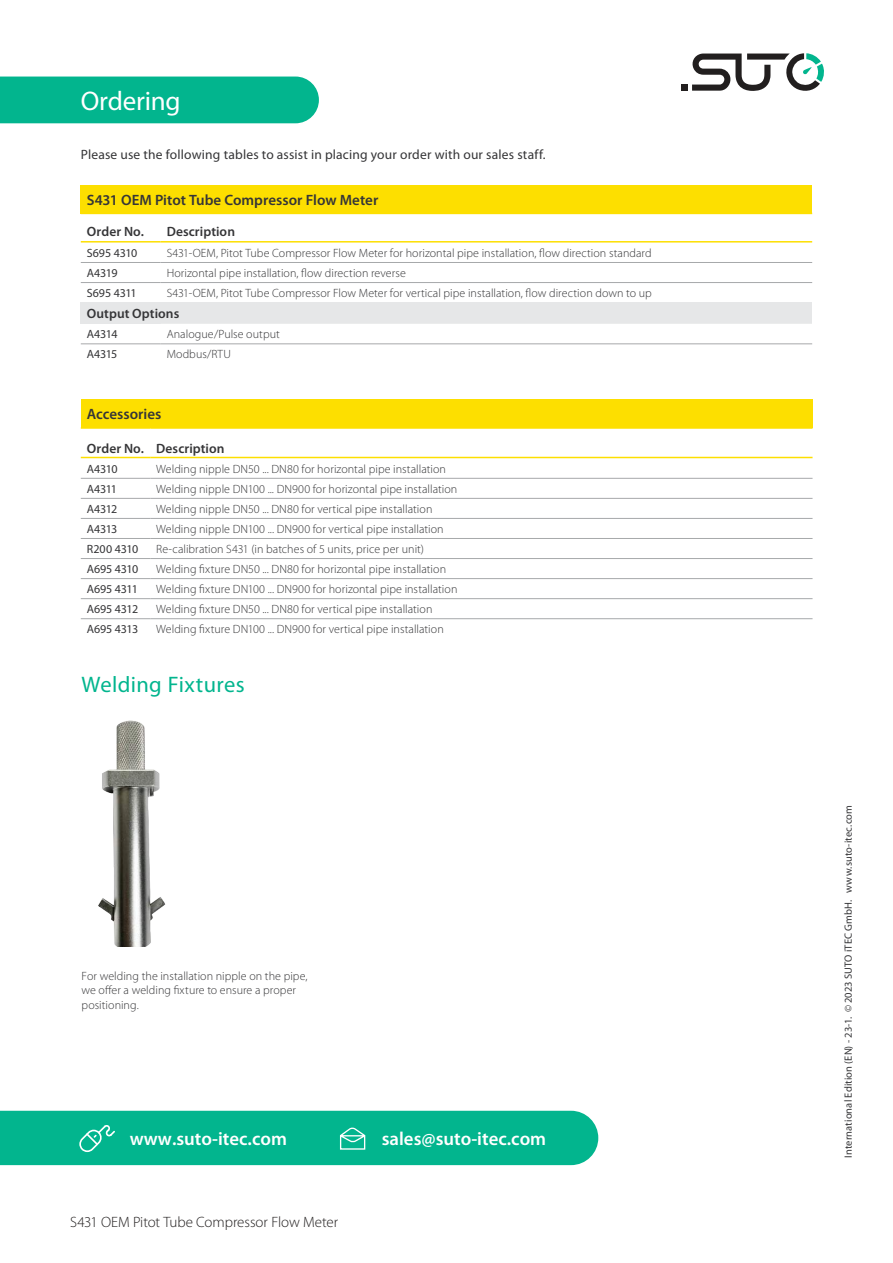
<style>
.page{position:relative;width:893px;height:1263px;background:#fff}
.page>*{position:absolute;margin:0;border:0;box-sizing:border-box;transform-origin:0 0}
.t1{font:27px "Myriad Pro";letter-spacing:-.01em;color:#fff}
.t2{font:22.5px "Myriad Pro";letter-spacing:.015em;color:#02b58e}
.t3{font:600 18.75px "Myriad Pro";color:#fff}
.t4{font:600 15px "Myriad Pro";color:#353537}
.t5{font:300 15px "Myriad Pro";letter-spacing:-.005em;color:#221f1f}
.t6{font:13.5px "Myriad Pro";letter-spacing:.015em;color:#353537}
.t7{font:600 13.5px "Myriad Pro";letter-spacing:.005em;color:#353537}
.t8{font:300 12px/14.4px "Myriad Pro";letter-spacing:.005em;color:#353537}
.t9{font:12px "Myriad Pro";letter-spacing:-.015em;color:#353537}
.t10{font:10.5px "Myriad Pro";letter-spacing:.01em;color:#353537}
</style>
<div class="page">
<div style="left:0;top:77px;width:319px;height:46px;background:#02b58e"></div>
<div style="left:81px;top:185px;width:731px;height:28px;background:#fddf00"></div>
<div style="left:81px;top:303px;width:731px;height:21px;background:#e6e7e8"></div>
<svg style="left:161px;top:343px;width:651px;height:1px"></svg>
<hr style="left:81px;top:213px;width:80px;height:1px;background:#fddf00">
<hr style="left:161px;top:213px;width:651px;height:1px;background:#fddf00">
<hr style="left:81px;top:241px;width:80px;height:2px;background:#fddf00">
<hr style="left:161px;top:241px;width:651px;height:2px;background:#fddf00">
<hr style="left:81px;top:262px;width:80px;height:1px;background:#a7a9ab">
<hr style="left:161px;top:262px;width:651px;height:1px;background:#a7a9ab">
<hr style="left:81px;top:282px;width:80px;height:1px;background:#a7a9ab">
<hr style="left:161px;top:282px;width:651px;height:1px;background:#a7a9ab">
<hr style="left:81px;top:344px;width:80px;height:1px;background:#a7a9ab">
<hr style="left:161px;top:344px;width:651px;height:1px;background:#a7a9ab">
<svg style="left:681px;top:53px;width:143px;height:38px"></svg>
<img style="left:98px;top:720px;width:68px;height:226px">
<div style="left:81px;top:400px;width:731px;height:28px;background:#fddf00"></div>
<svg style="left:150px;top:458px;width:662px;height:162px"></svg>
<hr style="left:81px;top:457px;width:69px;height:1px;background:#fddf00">
<hr style="left:150px;top:457px;width:662px;height:1px;background:#fddf00">
<hr style="left:81px;top:478px;width:69px;height:1px;background:#a7a9ab">
<hr style="left:150px;top:478px;width:662px;height:1px;background:#a7a9ab">
<hr style="left:81px;top:498px;width:69px;height:1px;background:#a7a9ab">
<hr style="left:150px;top:498px;width:662px;height:1px;background:#a7a9ab">
<hr style="left:81px;top:518px;width:69px;height:1px;background:#a7a9ab">
<hr style="left:150px;top:518px;width:662px;height:1px;background:#a7a9ab">
<hr style="left:81px;top:538px;width:69px;height:1px;background:#a7a9ab">
<hr style="left:150px;top:538px;width:662px;height:1px;background:#a7a9ab">
<hr style="left:81px;top:558px;width:69px;height:1px;background:#a7a9ab">
<hr style="left:150px;top:558px;width:662px;height:1px;background:#a7a9ab">
<hr style="left:81px;top:578px;width:69px;height:1px;background:#a7a9ab">
<hr style="left:150px;top:578px;width:662px;height:1px;background:#a7a9ab">
<hr style="left:81px;top:598px;width:69px;height:1px;background:#a7a9ab">
<hr style="left:150px;top:598px;width:662px;height:1px;background:#a7a9ab">
<hr style="left:81px;top:618px;width:69px;height:1px;background:#a7a9ab">
<hr style="left:150px;top:618px;width:662px;height:1px;background:#a7a9ab">
<hr style="left:81px;top:427px;width:69px;height:2px;background:#fddf00">
<hr style="left:150px;top:427px;width:662px;height:2px;background:#fddf00">
<div style="left:0;top:1111px;width:598px;height:54px;background:#02b58e"></div>
<h1 class="t1" style="left:81px;top:91px;width:101px">Ordering</h1>
<p class="t6" style="left:81px;top:150px;width:466px">Please use the following tables to assist in placing your order with our sales staff.</p>
<p class="t4" style="left:87px;top:192px;width:293px">S431 OEM Pitot Tube Compressor Flow Meter</p>
<p class="t7" style="left:87px;top:225px;width:59px">Order No.</p>
<p class="t7" style="left:167px;top:225px;width:70px">Description</p>
<p class="t9" style="left:87px;top:248px;width:52px">S695 4310</p>
<p class="t8" style="left:167px;top:246px;width:486px">S431-OEM, Pitot Tube Compressor Flow Meter for horizontal pipe installation, flow direction standard</p>
<p class="t9" style="left:87px;top:268px;width:32px">A4319</p>
<p class="t8" style="left:167px;top:266px;width:241px">Horizontal pipe installation, flow direction reverse</p>
<p class="t9" style="left:87px;top:288px;width:51px">S695 4311</p>
<p class="t8" style="left:167px;top:286px;width:487px">S431-OEM, Pitot Tube Compressor Flow Meter for vertical pipe installation, flow direction down to up</p>
<p class="t7" style="left:87px;top:307px;width:94px">Output Options</p>
<p class="t9" style="left:87px;top:330px;width:32px">A4314</p>
<p class="t8" style="left:167px;top:327px;width:115px">Analogue/Pulse output</p>
<p class="t9" style="left:87px;top:350px;width:32px">A4315</p>
<p class="t8" style="left:167px;top:347px;width:66px">Modbus/RTU</p>
<p class="t4" style="left:87px;top:407px;width:76px">Accessories</p>
<p class="t7" style="left:87px;top:442px;width:139px">Order No. Description</p>
<p class="t9" style="left:87px;top:464px;width:32px">A4310</p>
<p class="t8" style="left:156px;top:462px;width:291px">Welding nipple DN50 ... DN80 for horizontal pipe installation</p>
<p class="t9" style="left:87px;top:484px;width:32px">A4311</p>
<p class="t8" style="left:156px;top:482px;width:303px">Welding nipple DN100 ... DN900 for horizontal pipe installation</p>
<p class="t9" style="left:87px;top:504px;width:32px">A4312</p>
<p class="t8" style="left:156px;top:502px;width:278px">Welding nipple DN50 ... DN80 for vertical pipe installation</p>
<p class="t9" style="left:87px;top:524px;width:32px">A4313</p>
<p class="t8" style="left:156px;top:522px;width:289px">Welding nipple DN100 ... DN900 for vertical pipe installation</p>
<p class="t9" style="left:87px;top:544px;width:53px">R200 4310</p>
<p class="t8" style="left:156px;top:542px;width:269px">Re-calibration S431 (in batches of 5 units, price per unit)</p>
<p class="t9" style="left:87px;top:564px;width:53px">A695 4310</p>
<p class="t8" style="left:156px;top:562px;width:291px">Welding fixture DN50 ... DN80 for horizontal pipe installation</p>
<p class="t9" style="left:87px;top:584px;width:53px">A695 4311</p>
<p class="t8" style="left:156px;top:582px;width:303px">Welding fixture DN100 ... DN900 for horizontal pipe installation</p>
<p class="t9" style="left:87px;top:604px;width:53px">A695 4312</p>
<p class="t8" style="left:156px;top:602px;width:278px">Welding fixture DN50 ... DN80 for vertical pipe installation</p>
<p class="t9" style="left:87px;top:624px;width:53px">A695 4313</p>
<p class="t8" style="left:156px;top:622px;width:289px">Welding fixture DN100 ... DN900 for vertical pipe installation</p>
<h2 class="t2" style="left:81px;top:675px;width:165px">Welding Fixtures</h2>
<p class="t8" style="left:81px;top:969px;width:228px">For welding the installation nipple on the pipe, we offer a welding fixture to ensure a proper positioning.</p>
<h3 class="t3" style="left:130px;top:1129px;width:159px">www.suto-itec.com</h3>
<h3 class="t3" style="left:382px;top:1129px;width:166px">sales@suto-itec.com</h3>
<p class="t5" style="left:70px;top:1214px;width:269px">S431 OEM Pitot Tube Compressor Flow Meter</p>
<p class="t10" style="left:844px;top:1158px;width:354px;rotate:-90deg">International Edition (EN) - 23-1. © 2023 SUTO iTEC GmbH. www.suto-itec.com</p>
</div>
